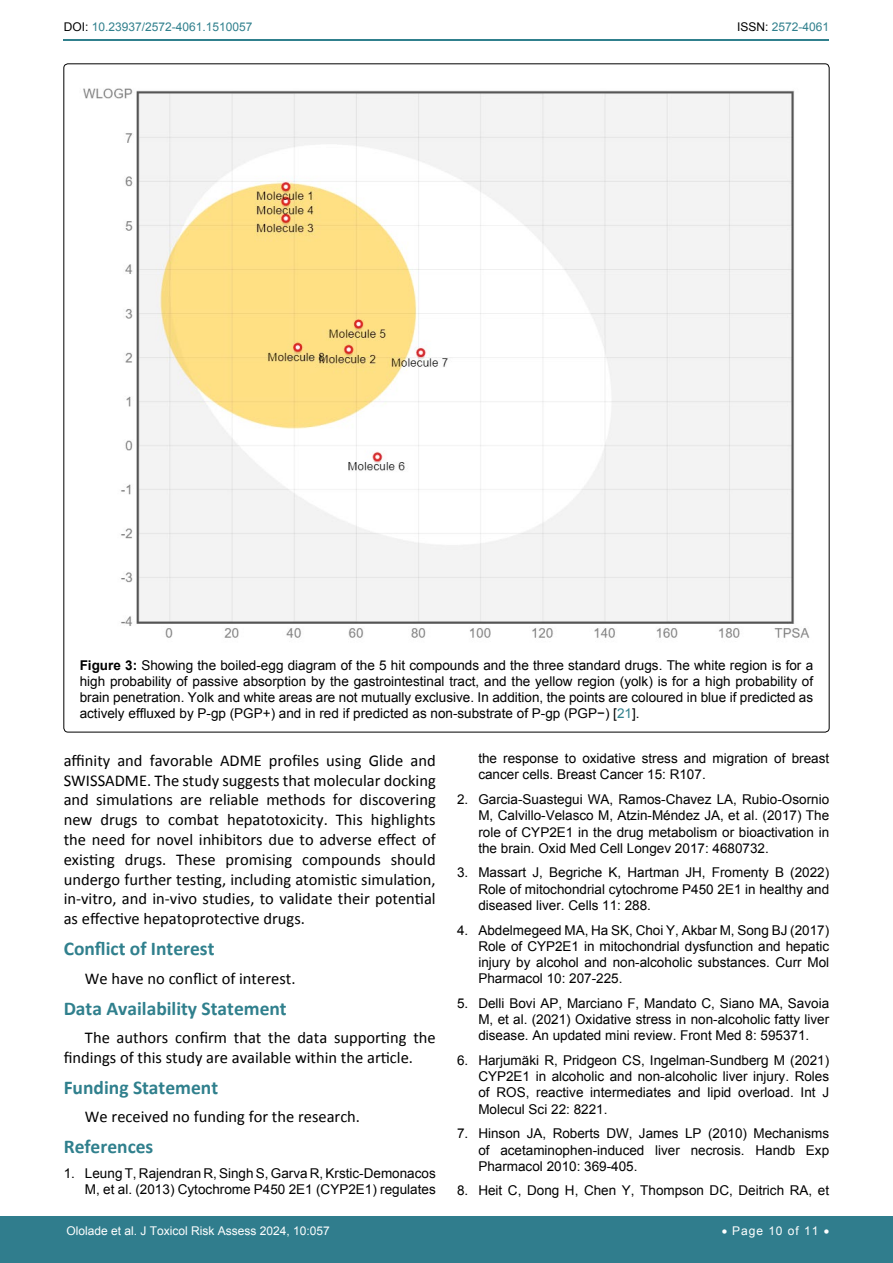
<style>
.page{position:relative;width:893px;height:1263px;background:#fff}
.page>*{position:absolute;margin:0;border:0;box-sizing:border-box;transform-origin:0 0}
.t1{font:700 19.5px "Calibri";color:#30808d}
.t2{font:16.5px/19.8px "Calibri";color:#000;text-align:justify}
.t3{font:13.5px/16.2px "Arial";color:#000;text-align:justify}
.t4{font:12px "Arial";color:#30808d}
.t5{font:12px "Arial";color:#fff}
.t6{font:12px "Arial";letter-spacing:.08em;color:#fff}
.s1{color:#000}
.s2{font-weight:700}
.s3{color:#30808d}
</style>
<div class="page">
<hr style="left:64px;top:40px;width:765px;height:1px;background:#30808d">
<div style="left:0;top:1217px;width:893px;height:46px;background:#307d8d"></div>
<img style="left:83px;top:88px;width:727px;height:550px">
<p class="t4" style="left:64px;top:19px;width:190px"><span class="s1">DOI:</span> 10.23937/2572-4061.1510057</p>
<p class="t4" style="left:737px;top:19px;width:94px"><span class="s1">ISSN:</span> 2572-4061</p>
<p class="t3" style="left:80px;top:657px;width:735px"><span class="s2">Figure 3:</span> Showing the boiled-egg diagram of the 5 hit compounds and the three standard drugs. The white region is for a high probability of passive absorption by the gastrointestinal tract, and the yellow region (yolk) is for a high probability of brain penetration. Yolk and white areas are not mutually exclusive. In addition, the points are coloured in blue if predicted as actively effluxed by P-gp (PGP+) and in red if predicted as non-substrate of P-gp (PGP−) [<span class="s3">21</span>].</p>
<p class="t2" style="left:64px;top:750px;width:374px">affinity and favorable ADME profiles using Glide and SWISSADME. The study suggests that molecular docking and simulations are reliable methods for discovering new drugs to combat hepatotoxicity. This highlights the need for novel inhibitors due to adverse effect of existing drugs. These promising compounds should undergo further testing, including atomistic simulation, in-vitro, and in-vivo studies, to validate their potential as effective hepatoprotective drugs.</p>
<h1 class="t1" style="left:64px;top:936px;width:152px">Conflict of Interest</h1>
<p class="t2" style="left:85px;top:968px;width:212px">We have no conflict of interest.</p>
<h1 class="t1" style="left:64px;top:995px;width:225px">Data Availability Statement</h1>
<p class="t2" style="left:64px;top:1027px;width:374px;text-indent:21px">The authors confirm that the data supporting the findings of this study are available within the article.</p>
<h1 class="t1" style="left:64px;top:1075px;width:156px">Funding Statement</h1>
<p class="t2" style="left:85px;top:1106px;width:277px">We received no funding for the research.</p>
<h1 class="t1" style="left:64px;top:1134px;width:91px">References</h1>
<p class="t3" style="left:64px;top:1165px;width:374px;text-align:right">1. Leung T, Rajendran R, Singh S, Garva R, Krstic-Demonacos<br>M, et al. (2013) Cytochrome P450 2E1 (CYP2E1) regulates</p>
<p class="t3" style="left:478px;top:750px;width:352px">the response to oxidative stress and migration of breast cancer cells. Breast Cancer 15: R107.</p>
<p class="t3" style="left:478px;top:791px;width:352px;text-indent:-21px">2. Garcia-Suastegui WA, Ramos-Chavez LA, Rubio-Osornio M, Calvillo-Velasco M, Atzin-Méndez JA, et al. (2017) The role of CYP2E1 in the drug metabolism or bioactivation in the brain. Oxid Med Cell Longev 2017: 4680732.</p>
<p class="t3" style="left:478px;top:865px;width:352px;text-indent:-21px">3. Massart J, Begriche K, Hartman JH, Fromenty B (2022)<br>Role of mitochondrial cytochrome P450 2E1 in healthy and diseased liver. Cells 11: 288.</p>
<p class="t3" style="left:478px;top:922px;width:352px;text-indent:-21px">4. Abdelmegeed MA, Ha SK, Choi Y, Akbar M, Song BJ (2017)<br>Role of CYP2E1 in mitochondrial dysfunction and hepatic injury by alcohol and non-alcoholic substances. Curr Mol Pharmacol 10: 207-225.</p>
<p class="t3" style="left:478px;top:995px;width:352px;text-indent:-21px">5. Delli Bovi AP, Marciano F, Mandato C, Siano MA, Savoia M, et al. (2021) Oxidative stress in non-alcoholic fatty liver disease. An updated mini review. Front Med 8: 595371.</p>
<p class="t3" style="left:478px;top:1052px;width:352px;text-indent:-21px">6. Harjumäki R, Pridgeon CS, Ingelman-Sundberg M (2021)<br>CYP2E1 in alcoholic and non-alcoholic liver injury. Roles of ROS, reactive intermediates and lipid overload. Int J Molecul Sci 22: 8221.</p>
<p class="t3" style="left:478px;top:1125px;width:352px;text-indent:-21px">7. Hinson JA, Roberts DW, James LP (2010) Mechanisms of acetaminophen-induced liver necrosis. Handb Exp Pharmacol 2010: 369-405.</p>
<p class="t3" style="left:457px;top:1183px;width:374px">8. Heit C, Dong H, Chen Y, Thompson DC, Deitrich RA, et</p>
<p class="t5" style="left:66px;top:1223px;width:265px">Ololade et al. J Toxicol Risk Assess 2024, 10:057</p>
<p class="t6" style="left:722px;top:1223px;width:109px">• Page 10 of 11 •</p>
</div>
